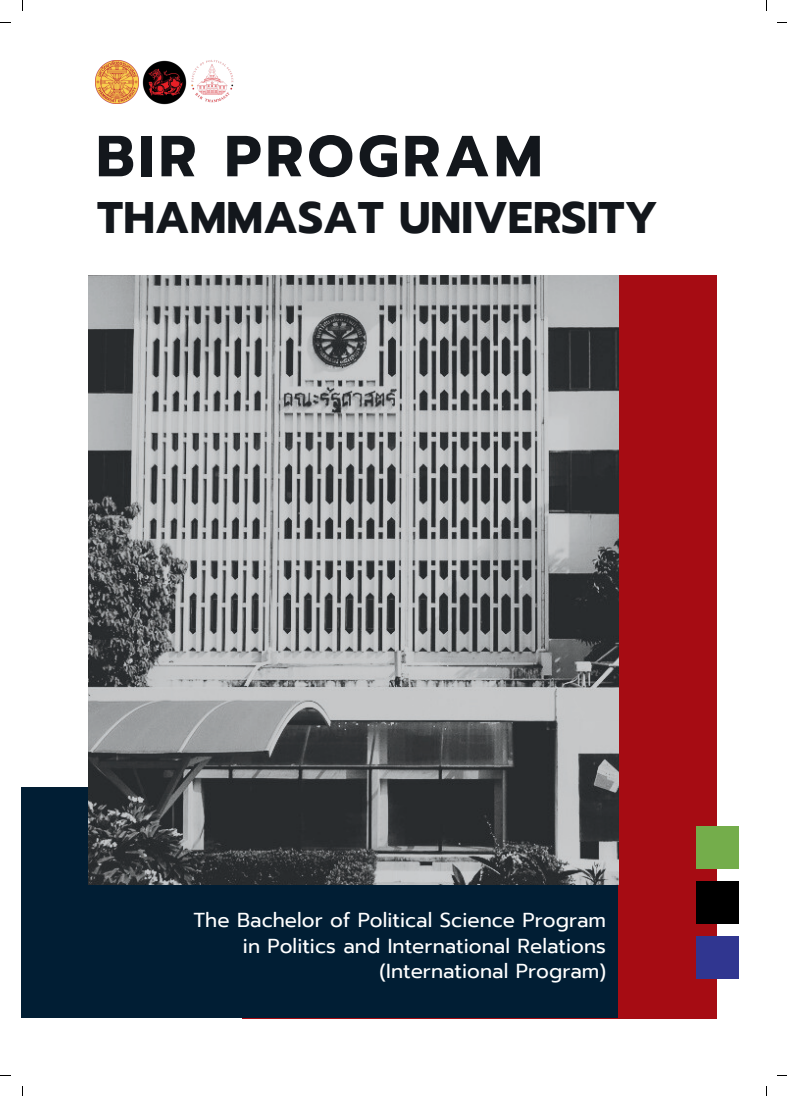
<style>
.page{position:relative;width:787px;height:1096px;background:#fff}
.page>*{position:absolute;margin:0;border:0;box-sizing:border-box;transform-origin:0 0}
.t1{font:700 57.88px "Prompt";letter-spacing:.075em;color:#13171c}
.t2{font:700 44px "Prompt";color:#13171c}
.t3{font:20.12px/25.2px "Prompt";color:#fff;text-align:right}
</style>
<div class="page">
<div style="left:243px;top:275px;width:474px;height:743px;background:#a60c13"></div>
<div style="left:22px;top:787px;width:596px;height:231px;background:#011e34"></div>
<img style="left:88px;top:275px;width:531px;height:609px">
<img style="left:191px;top:60px;width:43px;height:43px">
<img style="left:96px;top:61px;width:42px;height:42px">
<img style="left:142px;top:60px;width:45px;height:45px">
<div style="left:696px;top:826px;width:42px;height:43px;background:#74ad4b"></div>
<div style="left:696px;top:881px;width:42px;height:43px;background:#000"></div>
<div style="left:696px;top:936px;width:42px;height:42px;background:#303690"></div>
<h1 class="t1" style="left:96px;top:113px;width:448px">BIR PROGRAM</h1>
<h2 class="t2" style="left:97px;top:185px;width:562px">THAMMASAT UNIVERSITY</h2>
<p class="t3" style="left:193px;top:907px;width:414px">The Bachelor of Political Science Program in Politics and International Relations (International Program)</p>
</div>
